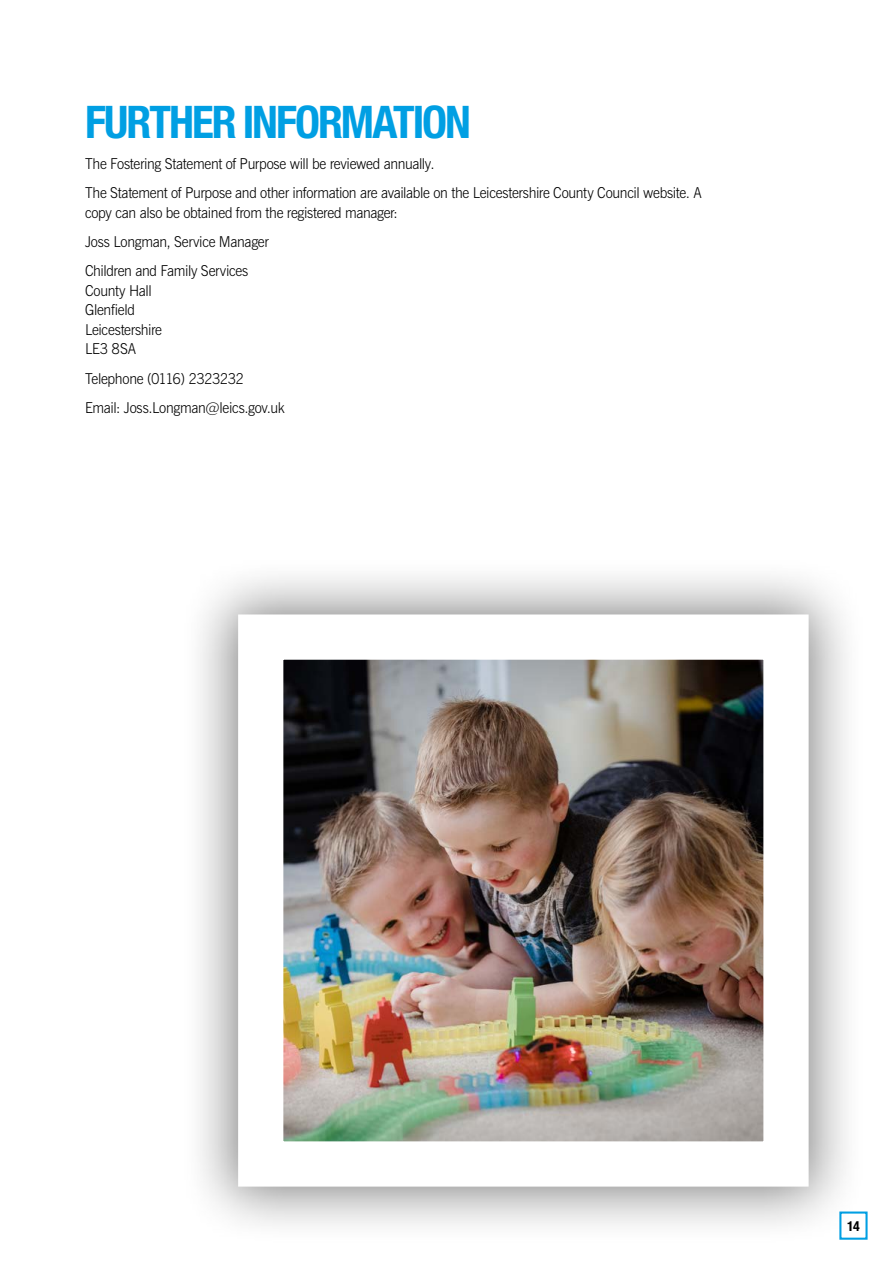
<style>
.page{position:relative;width:893px;height:1263px;background:#fff}
.page>*{position:absolute;margin:0;border:0;box-sizing:border-box;transform-origin:0 0}
.LCC_Heading{font:700 condensed 45px "Helvetica Neue LT Std";letter-spacing:-.045em;color:#009fe3}
.S0312_Body_Copy{font:300 15px/19.5px "News Gothic BT";letter-spacing:-.02em;color:#000;scale:.95 1}
.S0312_Body_Copy-2{font:300 15px "News Gothic BT";letter-spacing:-.04em;color:#000;scale:.95 1}
.t1{font:700 condensed 13.8px "Helvetica Neue LT Std";color:#000}
</style>
<div class="page">
<div style="left:180px;top:556px;width:687px;height:689px;background:#000;opacity:.5"></div>
<img style="left:284px;top:660px;width:479px;height:480px">
<h1 class="LCC_Heading" style="left:85px;top:95px;width:387px">FURTHER INFORMATION</h1>
<p class="S0312_Body_Copy" style="left:85px;top:154px;width:369px">The Fostering Statement of Purpose will be reviewed annually.</p>
<p class="S0312_Body_Copy" style="left:85px;top:183px;width:651px">The Statement of Purpose and other information are available on the Leicestershire County Council website. A copy can also be obtained from the registered manager:</p>
<p class="S0312_Body_Copy" style="left:85px;top:232px;width:195px">Joss Longman, Service Manager</p>
<p class="S0312_Body_Copy" style="left:85px;top:261px;width:173px">Children and Family Services<br>County Hall<br>Glenfield<br>Leicestershire<br>LE3 8SA</p>
<p class="S0312_Body_Copy-2" style="left:85px;top:369px;width:169px">Telephone (0116) 2323232</p>
<p class="S0312_Body_Copy" style="left:85px;top:398px;width:212px">Email: Joss.Longman@leics.gov.uk</p>
<p class="t1" style="left:847px;top:1217px;width:14px">14</p>
</div>
